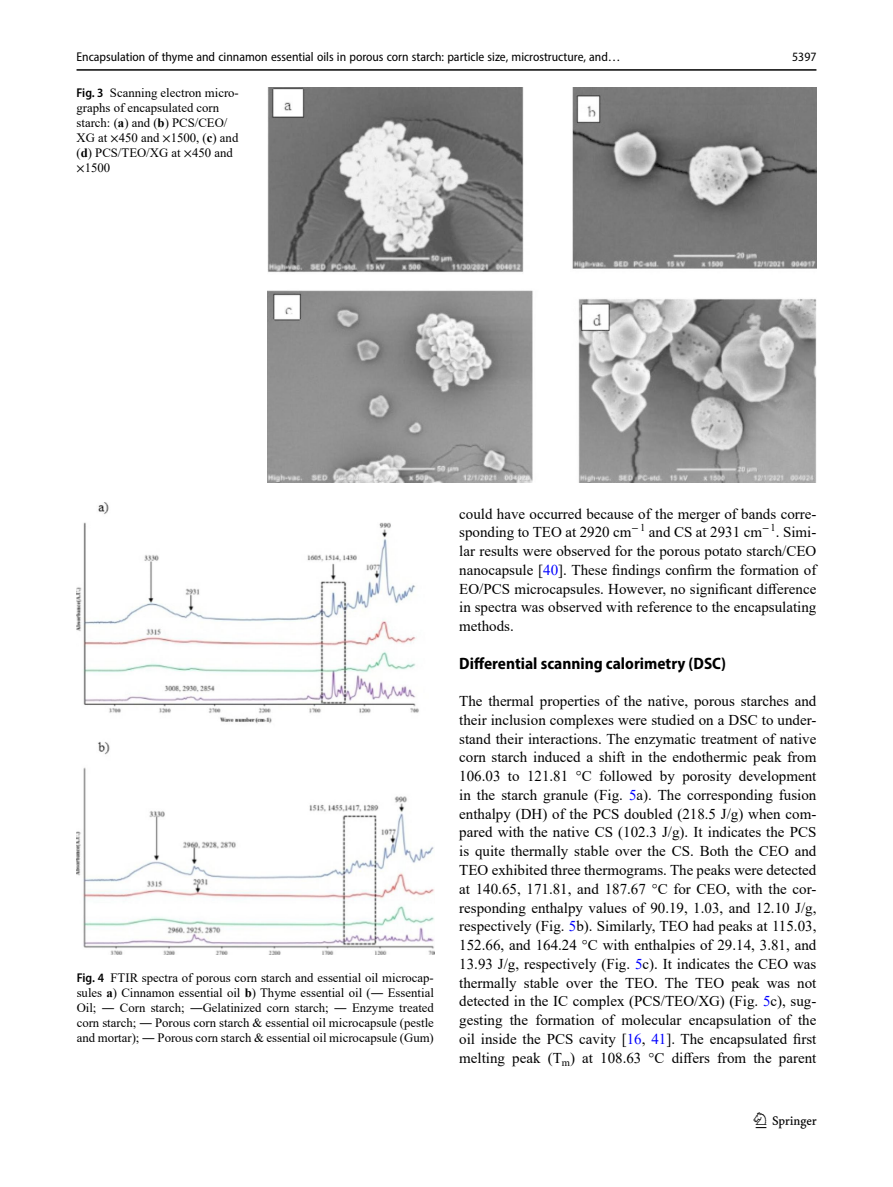
<style>
.page{position:relative;width:893px;height:1187px;background:#fff}
.page>*{position:absolute;margin:0;border:0;box-sizing:border-box;transform-origin:0 0}
.t1{font:22.5px "Springnew";color:#000}
.Head_2{font:700 semi-condensed 16.5px "Myriad Pro";color:#000}
.Body_Text{font:15px/18.8px "Times New Roman";color:#000;text-align:justify}
.Body_Text_Indent{font:15px/18.8px "Times New Roman";color:#000;text-align:justify}
.Figure_Caption{font:12.75px/15px "Times New Roman";color:#000;text-align:justify}
.Figure_Caption_Side{font:12.75px/15px "Times New Roman";color:#000}
.t2{font:semi-condensed 12.75px "Myriad Pro";color:#000}
.s1{font-family:"Myriad Pro";font-weight:600;font-stretch:semi-condensed}
.s2{font-weight:700}
.s3{font-family:"STIX"}
.s4{color:#00f}
</style>
<div class="page">
<hr style="left:77px;top:69px;width:739px;height:2px;background:#000">
<img style="left:77px;top:502px;width:357px;height:452px">
<img style="left:268px;top:87px;width:548px;height:396px">
<p class="t2" style="left:77px;top:49px;width:546px">Encapsulation of thyme and cinnamon essential oils in porous corn starch: particle size, microstructure, and…</p>
<p class="Figure_Caption_Side" style="left:77px;top:84px;width:164px"><span class="s1">Fig. 3</span> Scanning electron micro&shy;graphs of encapsulated corn starch: (<span class="s2">a</span>) and (<span class="s2">b</span>) PCS/CEO/<br>XG at <span class="s3">×</span>450 and <span class="s3">×</span>1500, (<span class="s2">c</span>) and (<span class="s2">d</span>) PCS/TEO/XG at <span class="s3">×</span>450 and <span class="s3">×</span>1500</p>
<p class="t2" style="left:792px;top:49px;width:26px">5397</p>
<p class="Figure_Caption" style="left:77px;top:969px;width:359px"><span class="s1">Fig. 4</span> FTIR spectra of porous corn starch and essential oil microcap&shy;sules <span class="s2">a</span>) Cinnamon essential oil <span class="s2">b</span>) Thyme essential oil (― Essential Oil; ― Corn starch; ―Gelatinized corn starch; ― Enzyme treated corn starch; ― Porous corn starch &amp; essential oil microcapsule (pestle and mortar); ― Porous corn starch &amp; essential oil microcapsule (Gum)</p>
<p class="Body_Text_Indent" style="left:459px;top:503px;width:359px">could have occurred because of the merger of bands corre&shy;sponding to TEO at 2920 cm<sup>−</sup><sup>1</sup> and CS at 2931 cm<sup>−</sup><sup>1</sup>. Simi&shy;lar results were observed for the porous potato starch/CEO nanocapsule [<span class="s4">40</span>]. These findings confirm the formation of EO/PCS microcapsules. However, no significant difference in spectra was observed with reference to the encapsulating methods.</p>
<p class="Head_2" style="left:459px;top:652px;width:268px">Differential scanning calorimetry (DSC)</p>
<p class="Body_Text" style="left:459px;top:691px;width:359px">The thermal properties of the native, porous starches and their inclusion complexes were studied on a DSC to under&shy;stand their interactions. The enzymatic treatment of native corn starch induced a shift in the endothermic peak from 106.03 to 121.81 °C followed by porosity development in the starch granule (Fig. <span class="s4">5</span>a). The corresponding fusion enthalpy (DH) of the PCS doubled (218.5 J/g) when com&shy;pared with the native CS (102.3 J/g). It indicates the PCS is quite thermally stable over the CS. Both the CEO and TEO exhibited three thermograms. The peaks were detected at 140.65, 171.81, and 187.67 °C for CEO, with the cor&shy;responding enthalpy values of 90.19, 1.03, and 12.10 J/g, respectively (Fig. <span class="s4">5</span>b). Similarly, TEO had peaks at 115.03, 152.66, and 164.24 °C with enthalpies of 29.14, 3.81, and 13.93 J/g, respectively (Fig. <span class="s4">5</span>c). It indicates the CEO was thermally stable over the TEO. The TEO peak was not detected in the IC complex (PCS/TEO/XG) (Fig. <span class="s4">5</span>c), sug&shy;gesting the formation of molecular encapsulation of the oil inside the PCS cavity [<span class="s4">16</span>, <span class="s4">41</span>]. The encapsulated first melting peak (T<sub>m</sub>) at 108.63 °C differs from the parent</p>
<h1 class="t1" style="left:756px;top:1107px;width:63px">1 3</h1>
</div>
